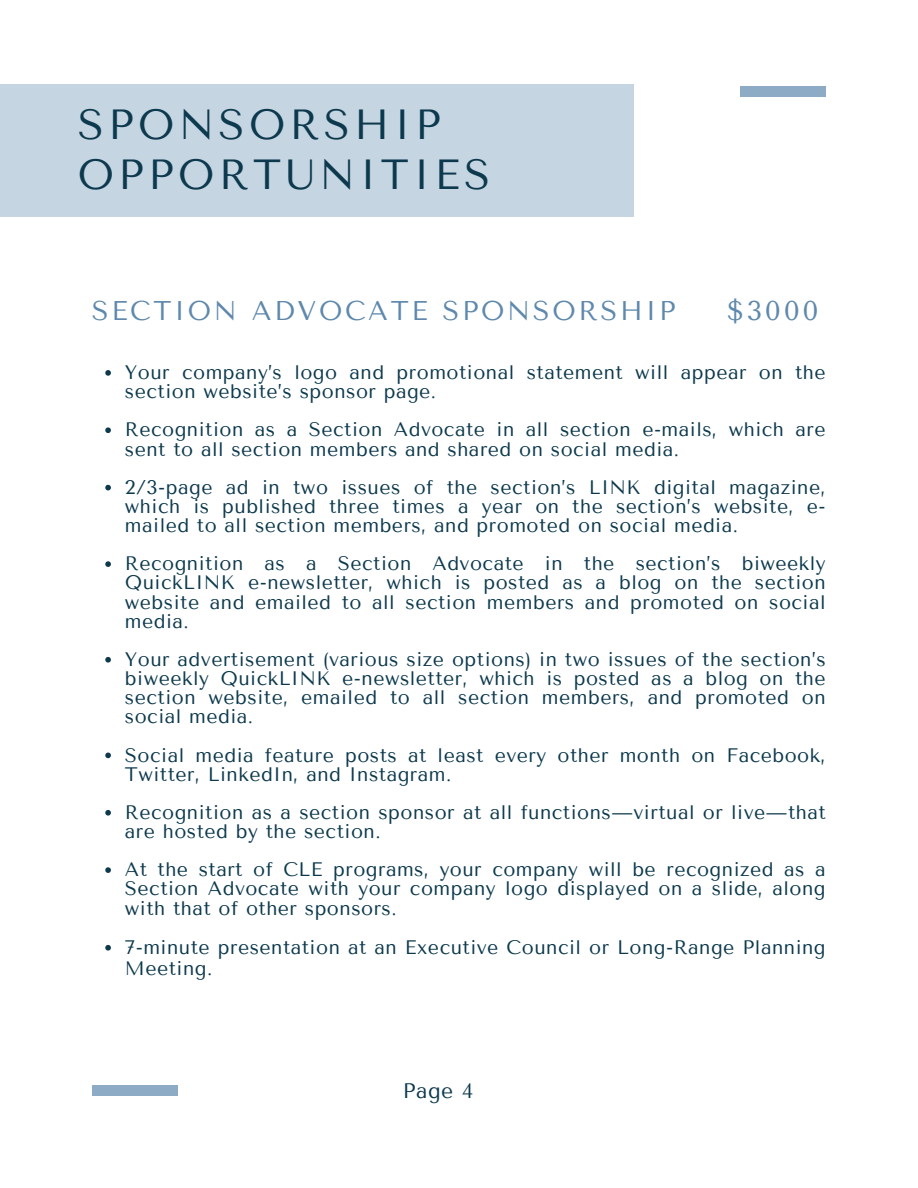
<style>
.page{position:relative;width:918px;height:1188px;background:#fff}
.page>*{position:absolute;margin:0;border:0;box-sizing:border-box;transform-origin:0 0}
.t1{font:42px "Tenor Sans";letter-spacing:.1em;color:#0c394d}
.t2{font:27px "Tenor Sans";letter-spacing:.1em;color:#5e88ac}
.t3{font:21px "Tenor Sans";color:#0c394d}
.t4{font:19.5px/19.2px "Tenor Sans";letter-spacing:.025em;color:#0c394d}
</style>
<div class="page">
<div style="left:741px;top:87px;width:85px;height:10px;background:#8eabc5"></div>
<div style="left:0;top:84px;width:633px;height:133px;background:#c6d5e2"></div>
<div style="left:92px;top:1086px;width:85px;height:10px;background:#8eabc5"></div>
<svg style="left:105px;top:370px;width:6px;height:6px"></svg>
<svg style="left:105px;top:427px;width:6px;height:6px"></svg>
<svg style="left:105px;top:485px;width:6px;height:5px"></svg>
<svg style="left:105px;top:561px;width:6px;height:6px"></svg>
<svg style="left:105px;top:657px;width:6px;height:6px"></svg>
<svg style="left:105px;top:753px;width:6px;height:5px"></svg>
<svg style="left:105px;top:810px;width:6px;height:6px"></svg>
<svg style="left:105px;top:867px;width:6px;height:6px"></svg>
<svg style="left:105px;top:945px;width:6px;height:6px"></svg>
<p class="t1" style="left:78px;top:101px;width:365px">SPONSORSHIP</p>
<p class="t1" style="left:78px;top:150px;width:414px">OPPORTUNITIES</p>
<p class="t2" style="left:92px;top:295px;width:586px">SECTION ADVOCATE SPONSORSHIP</p>
<p class="t2" style="left:727px;top:295px;width:93px">$3000</p>
<p class="t4" style="left:125px;top:363px;width:702px">Your company’s logo and promotional statement will appear on the section website’s sponsor page.</p>
<p class="t4" style="left:125px;top:420px;width:702px">Recognition as a Section Advocate in all section e-mails, which are sent to all section members and shared on social media.</p>
<p class="t4" style="left:125px;top:478px;width:702px;text-align:justify">2/3-page ad in two issues of the section’s LINK digital magazine, which is published three times a year on the section’s website, e&shy;mailed to all section members, and promoted on social media.</p>
<p class="t4" style="left:125px;top:554px;width:702px;text-align:justify">Recognition as a Section Advocate in the section’s biweekly QuickLINK e-newsletter, which is posted as a blog on the section website and emailed to all section members and promoted on social media.</p>
<p class="t4" style="left:125px;top:650px;width:702px;text-align:justify">Your advertisement (various size options) in two issues of the section’s biweekly QuickLINK e-newsletter, which is posted as a blog on the section website, emailed to all section members, and promoted on social media.</p>
<p class="t4" style="left:125px;top:745px;width:702px">Social media feature posts at least every other month on Facebook,<br>Twitter, LinkedIn, and Instagram.</p>
<p class="t4" style="left:125px;top:803px;width:702px">Recognition as a section sponsor at all functions—virtual or live—that are hosted by the section.</p>
<p class="t4" style="left:125px;top:860px;width:702px;text-align:justify">At the start of CLE programs, your company will be recognized as a Section Advocate with your company logo displayed on a slide, along with that of other sponsors.</p>
<p class="t4" style="left:125px;top:937px;width:702px;line-height:21.3px">7-minute presentation at an Executive Council or Long-Range Planning<br>Meeting.</p>
<p class="t3" style="left:403px;top:1079px;width:72px">Page 4</p>
</div>
